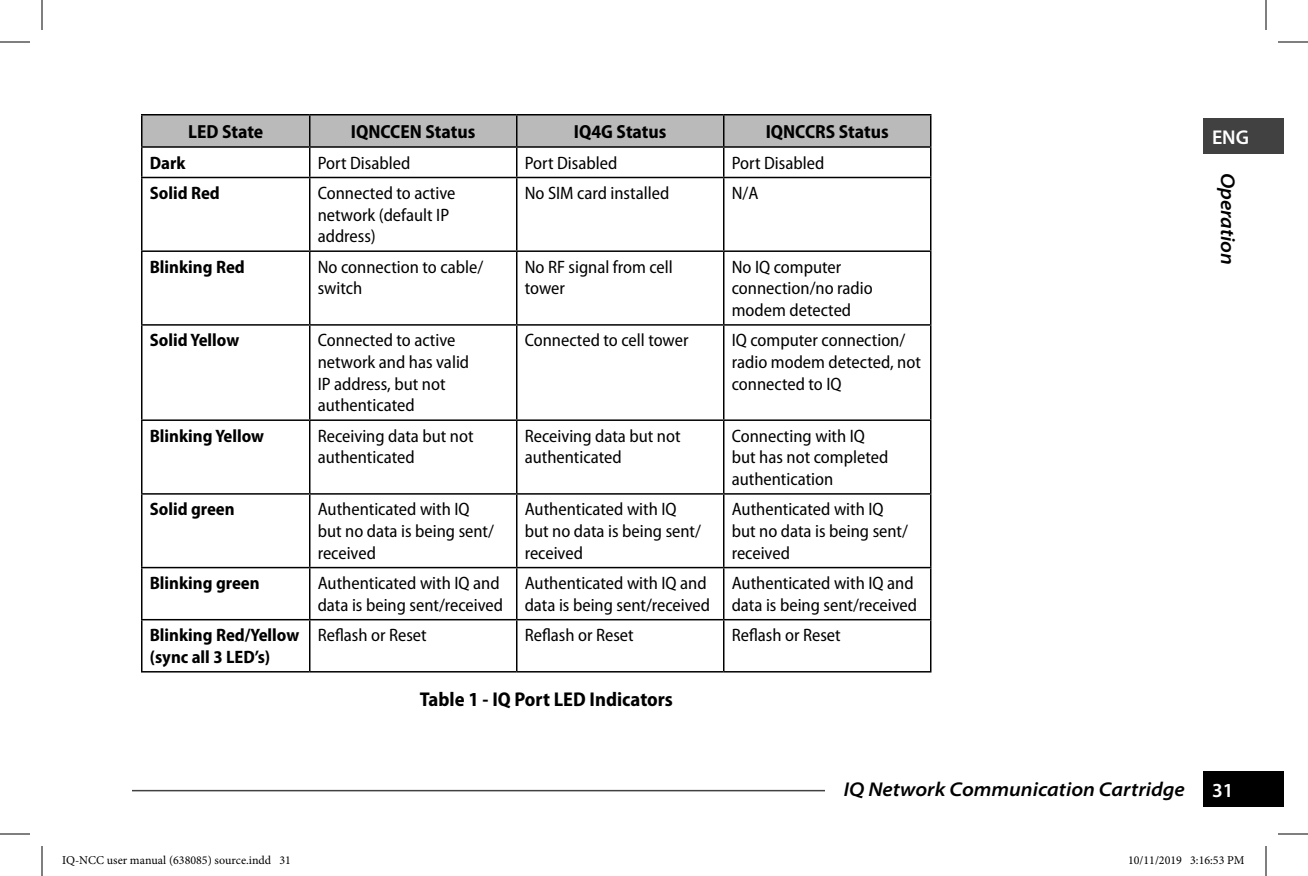
<style>
.page{position:relative;width:1308px;height:876px;background:#fff}
.page>*{position:absolute;margin:0;border:0;box-sizing:border-box;transform-origin:0 0}
.t1{font:italic 600 semi-expanded 20px "Myriad Pro";color:#000}
.t2{font:700 semi-condensed 20px "Myriad Pro";color:#000}
.t3{font:600 20px "Myriad Pro";color:#fff}
.t4{font:700 semi-condensed 19px "Myriad Pro";color:#000}
.t5{font:semi-condensed 18px/21.6px "Myriad Pro";color:#000}
.t6{font:700 semi-condensed 18px/21.6px "Myriad Pro";color:#000}
.t7{font:12px "Minion Pro";color:#000}
</style>
<div class="page">
<div style="left:1203px;top:771px;width:81px;height:36px;background:#000"></div>
<hr style="left:132px;top:790px;width:864px;height:1px;background:#414141">
<div style="left:825px;top:781px;width:360px;height:16px;background:#fff"></div>
<div style="left:1203px;top:118px;width:81px;height:36px;background:#414141"></div>
<hr style="left:141px;top:114px;width:169px;height:2px;background:#000">
<hr style="left:310px;top:114px;width:207px;height:2px;background:#000">
<hr style="left:517px;top:114px;width:207px;height:2px;background:#000">
<hr style="left:724px;top:114px;width:208px;height:2px;background:#000">
<hr style="left:930px;top:116px;width:2px;height:30px;background:#000">
<hr style="left:724px;top:146px;width:208px;height:2px;background:#000">
<svg style="left:141px;top:115px;width:790px;height:62px"></svg>
<hr style="left:930px;top:148px;width:2px;height:29px;background:#000">
<hr style="left:141px;top:177px;width:169px;height:1px;background:#000">
<hr style="left:141px;top:178px;width:1px;height:72px;background:#000">
<hr style="left:310px;top:177px;width:207px;height:1px;background:#000">
<hr style="left:309px;top:178px;width:1px;height:72px;background:#000">
<hr style="left:517px;top:177px;width:207px;height:1px;background:#000">
<hr style="left:516px;top:178px;width:2px;height:72px;background:#000">
<hr style="left:724px;top:177px;width:208px;height:1px;background:#000">
<hr style="left:723px;top:178px;width:1px;height:72px;background:#000">
<hr style="left:930px;top:178px;width:2px;height:72px;background:#000">
<hr style="left:141px;top:250px;width:169px;height:2px;background:#000">
<hr style="left:141px;top:252px;width:1px;height:72px;background:#000">
<hr style="left:310px;top:250px;width:207px;height:2px;background:#000">
<hr style="left:309px;top:252px;width:1px;height:72px;background:#000">
<hr style="left:517px;top:250px;width:207px;height:2px;background:#000">
<hr style="left:516px;top:252px;width:2px;height:72px;background:#000">
<hr style="left:724px;top:250px;width:208px;height:2px;background:#000">
<hr style="left:723px;top:252px;width:1px;height:72px;background:#000">
<hr style="left:930px;top:252px;width:2px;height:72px;background:#000">
<hr style="left:141px;top:324px;width:169px;height:2px;background:#000">
<hr style="left:141px;top:326px;width:1px;height:93px;background:#000">
<hr style="left:310px;top:324px;width:207px;height:2px;background:#000">
<hr style="left:309px;top:326px;width:1px;height:93px;background:#000">
<hr style="left:517px;top:324px;width:207px;height:2px;background:#000">
<hr style="left:516px;top:326px;width:2px;height:93px;background:#000">
<hr style="left:724px;top:324px;width:208px;height:2px;background:#000">
<hr style="left:723px;top:326px;width:1px;height:93px;background:#000">
<hr style="left:930px;top:326px;width:2px;height:93px;background:#000">
<hr style="left:141px;top:419px;width:169px;height:2px;background:#000">
<hr style="left:141px;top:421px;width:1px;height:72px;background:#000">
<hr style="left:310px;top:419px;width:207px;height:2px;background:#000">
<hr style="left:309px;top:421px;width:1px;height:72px;background:#000">
<hr style="left:517px;top:419px;width:207px;height:2px;background:#000">
<hr style="left:516px;top:421px;width:2px;height:72px;background:#000">
<hr style="left:724px;top:419px;width:208px;height:2px;background:#000">
<hr style="left:723px;top:421px;width:1px;height:72px;background:#000">
<hr style="left:930px;top:421px;width:2px;height:72px;background:#000">
<hr style="left:141px;top:493px;width:169px;height:2px;background:#000">
<hr style="left:141px;top:495px;width:1px;height:72px;background:#000">
<hr style="left:310px;top:493px;width:207px;height:2px;background:#000">
<hr style="left:309px;top:495px;width:1px;height:72px;background:#000">
<hr style="left:517px;top:493px;width:207px;height:2px;background:#000">
<hr style="left:516px;top:495px;width:2px;height:72px;background:#000">
<hr style="left:724px;top:493px;width:208px;height:2px;background:#000">
<hr style="left:723px;top:495px;width:1px;height:72px;background:#000">
<hr style="left:930px;top:495px;width:2px;height:72px;background:#000">
<hr style="left:141px;top:567px;width:169px;height:1px;background:#000">
<hr style="left:141px;top:568px;width:1px;height:51px;background:#000">
<hr style="left:310px;top:567px;width:207px;height:1px;background:#000">
<hr style="left:309px;top:568px;width:1px;height:51px;background:#000">
<hr style="left:517px;top:567px;width:207px;height:1px;background:#000">
<hr style="left:516px;top:568px;width:2px;height:51px;background:#000">
<hr style="left:724px;top:567px;width:208px;height:1px;background:#000">
<hr style="left:723px;top:568px;width:1px;height:51px;background:#000">
<hr style="left:930px;top:568px;width:2px;height:51px;background:#000">
<hr style="left:141px;top:619px;width:169px;height:1px;background:#000">
<hr style="left:141px;top:620px;width:1px;height:51px;background:#000">
<hr style="left:310px;top:619px;width:207px;height:1px;background:#000">
<hr style="left:309px;top:620px;width:1px;height:51px;background:#000">
<hr style="left:517px;top:619px;width:207px;height:1px;background:#000">
<hr style="left:516px;top:620px;width:2px;height:51px;background:#000">
<hr style="left:724px;top:619px;width:208px;height:1px;background:#000">
<hr style="left:723px;top:620px;width:1px;height:51px;background:#000">
<hr style="left:930px;top:620px;width:2px;height:51px;background:#000">
<hr style="left:141px;top:671px;width:169px;height:2px;background:#000">
<hr style="left:310px;top:671px;width:207px;height:2px;background:#000">
<hr style="left:517px;top:671px;width:207px;height:2px;background:#000">
<hr style="left:724px;top:671px;width:208px;height:2px;background:#000">
<hr style="left:0;top:42px;width:30px;height:1px;background:#000">
<hr style="left:1278px;top:42px;width:30px;height:1px;background:#000">
<hr style="left:0;top:834px;width:30px;height:1px;background:#000">
<hr style="left:1278px;top:834px;width:30px;height:1px;background:#000">
<hr style="left:42px;top:0;width:1px;height:30px;background:#000">
<hr style="left:42px;top:846px;width:1px;height:30px;background:#000">
<hr style="left:1266px;top:0;width:1px;height:30px;background:#000">
<hr style="left:1266px;top:846px;width:1px;height:30px;background:#000">
<p class="t4" style="left:188px;top:121px;width:77px">LED State</p>
<p class="t4" style="left:351px;top:121px;width:126px">IQNCCEN Status</p>
<p class="t4" style="left:574px;top:121px;width:94px">IQ4G Status</p>
<p class="t4" style="left:766px;top:121px;width:125px">IQNCCRS Status</p>
<p class="t3" style="left:1212px;top:126px;width:39px">ENG</p>
<p class="t6" style="left:150px;top:152px;width:37px">Dark</p>
<p class="t5" style="left:318px;top:152px;width:94px">Port Disabled</p>
<p class="t5" style="left:525px;top:152px;width:94px">Port Disabled</p>
<p class="t5" style="left:732px;top:152px;width:94px">Port Disabled</p>
<p class="t6" style="left:150px;top:182px;width:72px">Solid Red</p>
<p class="t5" style="left:318px;top:183px;width:139px">Connected to active network (default IP address)</p>
<p class="t5" style="left:525px;top:183px;width:146px">No SIM card installed</p>
<p class="t5" style="left:732px;top:183px;width:28px">N/A</p>
<p class="t6" style="left:150px;top:256px;width:97px">Blinking Red</p>
<p class="t5" style="left:318px;top:256px;width:167px">No connection to cable/ switch</p>
<p class="t5" style="left:525px;top:256px;width:150px">No RF signal from cell tower</p>
<p class="t5" style="left:732px;top:256px;width:143px">No IQ computer connection/no radio modem detected</p>
<p class="t6" style="left:150px;top:330px;width:91px">Solid Yellow</p>
<p class="t5" style="left:318px;top:330px;width:153px">Connected to active network and has valid<br>IP address, but not authenticated</p>
<p class="t5" style="left:525px;top:330px;width:165px">Connected to cell tower</p>
<p class="t5" style="left:732px;top:330px;width:191px">IQ computer connection/ radio modem detected, not connected to IQ</p>
<p class="t6" style="left:150px;top:425px;width:116px">Blinking Yellow</p>
<p class="t5" style="left:318px;top:425px;width:157px">Receiving data but not authenticated</p>
<p class="t5" style="left:525px;top:425px;width:157px">Receiving data but not authenticated</p>
<p class="t5" style="left:732px;top:425px;width:158px">Connecting with IQ but has not completed authentication</p>
<p class="t6" style="left:150px;top:499px;width:86px">Solid green</p>
<p class="t5" style="left:318px;top:499px;width:178px">Authenticated with IQ but no data is being sent/ received</p>
<p class="t5" style="left:525px;top:499px;width:178px">Authenticated with IQ but no data is being sent/ received</p>
<p class="t5" style="left:732px;top:499px;width:178px">Authenticated with IQ but no data is being sent/ received</p>
<p class="t6" style="left:150px;top:572px;width:111px">Blinking green</p>
<p class="t5" style="left:318px;top:573px;width:187px">Authenticated with IQ and data is being sent/received</p>
<p class="t5" style="left:525px;top:573px;width:187px">Authenticated with IQ and data is being sent/received</p>
<p class="t5" style="left:732px;top:573px;width:187px">Authenticated with IQ and data is being sent/received</p>
<p class="t6" style="left:150px;top:625px;width:151px">Blinking Red/Yellow (sync all 3 LED’s)</p>
<p class="t5" style="left:318px;top:625px;width:111px">Reflash or Reset</p>
<p class="t5" style="left:525px;top:625px;width:111px">Reflash or Reset</p>
<p class="t5" style="left:732px;top:625px;width:111px">Reflash or Reset</p>
<p class="t2" style="left:420px;top:688px;width:255px">Table 1 - IQ Port LED Indicators</p>
<p class="t1" style="left:1239px;top:172px;width:94px;rotate:90deg">Operation</p>
<p class="t1" style="left:844px;top:778px;width:343px">IQ Network Communication Cartridge</p>
<p class="t3" style="left:1212px;top:779px;width:23px">31</p>
<p class="t7" style="left:62px;top:852px;width:231px">IQ-NCC user manual (638085) source.indd 31</p>
<p class="t7" style="left:1128px;top:852px;width:118px">10/11/2019 3:16:53 PM</p>
</div>
